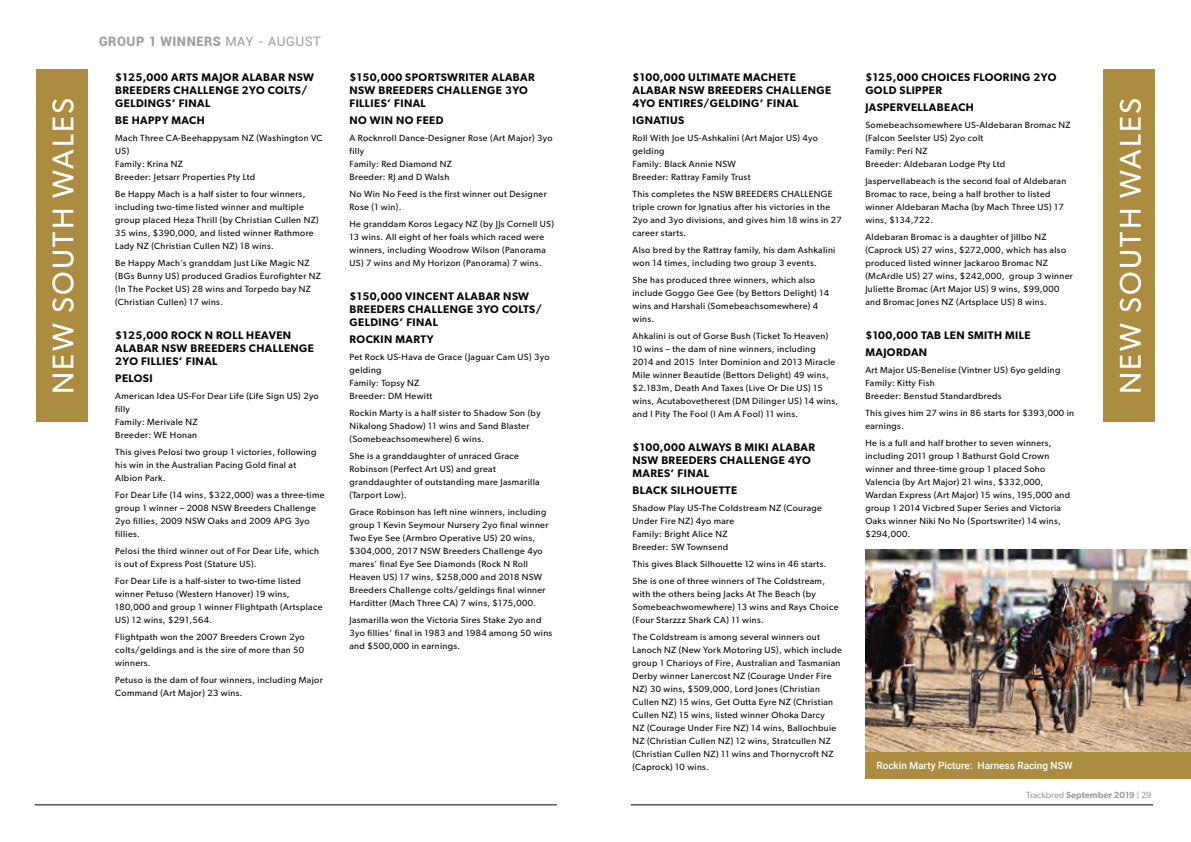
<style>
.page{position:relative;width:1191px;height:842px;background:#fff}
.page>*{position:absolute;margin:0;border:0;box-sizing:border-box;transform-origin:0 0}
.t1{font:30px "Gibson";letter-spacing:.075em;color:#fff}
.t2{font:900 13px "Roboto";letter-spacing:.04em;color:#9d9fa2}
.t3{font:600 11px/13px "Gibson";letter-spacing:.04em;color:#040503}
.t4{font:500 10px "Roboto";color:#fff}
.t5{font:9px/13px "Gibson";letter-spacing:.04em;color:#040503}
.t6{font:600 9px "Gibson";color:#9d9fa2}
.s1{font-weight:400}
</style>
<div class="page">
<hr style="left:631px;top:805px;width:522px;height:1px;background:#040503">
<hr style="left:35px;top:805px;width:522px;height:1px;background:#040503">
<div style="left:36px;top:70px;width:52px;height:352px;background:#ac8c40"></div>
<div style="left:1103px;top:70px;width:52px;height:352px;background:#ac8c40"></div>
<img style="left:865px;top:549px;width:326px;height:203px">
<div style="left:865px;top:752px;width:326px;height:27px;background:#ac8c40"></div>
<h2 class="t2" style="left:99px;top:32px;width:223px">GROUP 1 WINNERS <span class="s1">MAY - AUGUST</span></h2>
<p class="t3" style="left:115px;top:71px;width:200px">$125,000 ARTS MAJOR ALABAR NSW<br>BREEDERS CHALLENGE 2YO COLTS/<br>GELDINGS’ FINAL</p>
<p class="t3" style="left:115px;top:114px;width:91px">BE HAPPY MACH</p>
<p class="t5" style="left:115px;top:132px;width:209px">Mach Three CA-Beehappysam NZ (Washington VC<br>US)<br>Family: Krina NZ<br>Breeder: Jetsarr Properties Pty Ltd</p>
<p class="t5" style="left:115px;top:188px;width:205px">Be Happy Mach is a half sister to four winners, including two-time listed winner and multiple group placed Heza Thrill (by Christian Cullen NZ)<br>35 wins, $390,000, and listed winner Rathmore Lady NZ (Christian Cullen NZ) 18 wins.</p>
<p class="t5" style="left:115px;top:257px;width:207px">Be Happy Mach’s granddam Just Like Magic NZ (BGs Bunny US) produced Gradios Eurofighter NZ (In The Pocket US) 28 wins and Torpedo bay NZ (Christian Cullen) 17 wins.</p>
<p class="t3" style="left:115px;top:329px;width:200px">$125,000 ROCK N ROLL HEAVEN<br>ALABAR NSW BREEDERS CHALLENGE<br>2YO FILLIES’ FINAL</p>
<p class="t3" style="left:115px;top:372px;width:39px">PELOSI</p>
<p class="t5" style="left:115px;top:390px;width:205px">American Idea US-For Dear Life (Life Sign US) 2yo filly<br>Family: Merivale NZ<br>Breeder: WE Honan</p>
<p class="t5" style="left:115px;top:446px;width:203px">This gives Pelosi two group 1 victories, following his win in the Australian Pacing Gold final at<br>Albion Park.</p>
<p class="t5" style="left:115px;top:489px;width:211px">For Dear Life (14 wins, $322,000) was a three-time group 1 winner – 2008 NSW Breeders Challenge 2yo fillies, 2009 NSW Oaks and 2009 APG 3yo fillies.</p>
<p class="t5" style="left:115px;top:545px;width:205px">Pelosi the third winner out of For Dear Life, which is out of Express Post (Stature US).</p>
<p class="t5" style="left:115px;top:575px;width:209px">For Dear Life is a half-sister to two-time listed winner Petuso (Western Hanover) 19 wins, 180,000 and group 1 winner Flightpath (Artsplace US) 12 wins, $291,564.</p>
<p class="t5" style="left:115px;top:631px;width:191px;text-align:justify">Flightpath won the 2007 Breeders Crown 2yo colts/geldings and is the sire of more than 50 winners.</p>
<p class="t5" style="left:115px;top:673px;width:209px">Petuso is the dam of four winners, including Major<br>Command (Art Major) 23 wins.</p>
<p class="t3" style="left:349px;top:71px;width:187px">$150,000 SPORTSWRITER ALABAR<br>NSW BREEDERS CHALLENGE 3YO<br>FILLIES’ FINAL</p>
<p class="t3" style="left:349px;top:114px;width:95px">NO WIN NO FEED</p>
<p class="t5" style="left:349px;top:132px;width:204px">A Rocknroll Dance-Designer Rose (Art Major) 3yo filly<br>Family: Red Diamond NZ<br>Breeder: RJ and D Walsh</p>
<p class="t5" style="left:349px;top:188px;width:199px">No Win No Feed is the first winner out Designer<br>Rose (1 win).</p>
<p class="t5" style="left:349px;top:218px;width:206px">He granddam Koros Legacy NZ (by JJs Cornell US)<br>13 wins. All eight of her foals which raced were winners, including Woodrow Wilson (Panorama US) 7 wins and My Horizon (Panorama) 7 wins.</p>
<p class="t3" style="left:349px;top:290px;width:194px">$150,000 VINCENT ALABAR NSW<br>BREEDERS CHALLENGE 3YO COLTS/<br>GELDING’ FINAL</p>
<p class="t3" style="left:349px;top:333px;width:86px">ROCKIN MARTY</p>
<p class="t5" style="left:349px;top:351px;width:201px">Pet Rock US-Hava de Grace (Jaguar Cam US) 3yo gelding<br>Family: Topsy NZ<br>Breeder: DM Hewitt</p>
<p class="t5" style="left:349px;top:407px;width:193px">Rockin Marty is a half sister to Shadow Son (by<br>Nikalong Shadow) 11 wins and Sand Blaster (Somebeachsomewhere) 6 wins.</p>
<p class="t5" style="left:349px;top:450px;width:192px">She is a granddaughter of unraced Grace Robinson (Perfect Art US) and great granddaughter of outstanding mare Jasmarilla (Tarport Low).</p>
<p class="t5" style="left:349px;top:506px;width:200px">Grace Robinson has left nine winners, including group 1 Kevin Seymour Nursery 2yo final winner Two Eye See (Armbro Operative US) 20 wins, $304,000, 2017 NSW Breeders Challenge 4yo mares’ final Eye See Diamonds (Rock N Roll Heaven US) 17 wins, $258,000 and 2018 NSW Breeders Challenge colts/geldings final winner Harditter (Mach Three CA) 7 wins, $175,000.</p>
<p class="t5" style="left:349px;top:613px;width:204px">Jasmarilla won the Victoria Sires Stake 2yo and<br>3yo fillies’ final in 1983 and 1984 among 50 wins and $500,000 in earnings.</p>
<p class="t3" style="left:632px;top:71px;width:200px">$100,000 ULTIMATE MACHETE<br>ALABAR NSW BREEDERS CHALLENGE<br>4YO ENTIRES/GELDING’ FINAL</p>
<p class="t3" style="left:632px;top:114px;width:53px">IGNATIUS</p>
<p class="t5" style="left:632px;top:132px;width:187px">Roll With Joe US-Ashkalini (Art Major US) 4yo gelding<br>Family: Black Annie NSW<br>Breeder: Rattray Family Trust</p>
<p class="t5" style="left:632px;top:188px;width:211px">This completes the NSW BREEDERS CHALLENGE triple crown for Ignatius after his victories in the 2yo and 3yo divisions, and gives him 18 wins in 27 career starts.</p>
<p class="t5" style="left:632px;top:244px;width:204px">Also bred by the Rattray family, his dam Ashkalini won 14 times, including two group 3 events.</p>
<p class="t5" style="left:632px;top:274px;width:198px">She has produced three winners, which also include Goggo Gee Gee (by Bettors Delight) 14 wins and Harshali (Somebeachsomewhere) 4 wins.</p>
<p class="t5" style="left:632px;top:330px;width:207px">Ahkalini is out of Gorse Bush (Ticket To Heaven)<br>10 wins – the dam of nine winners, including 2014 and 2015 Inter Dominion and 2013 Miracle Mile winner Beautide (Bettors Delight) 49 wins, $2.183m, Death And Taxes (Live Or Die US) 15 wins, Acutabovetherest (DM Dilinger US) 14 wins, and I Pity The Fool (I Am A Fool) 11 wins.</p>
<p class="t3" style="left:632px;top:441px;width:184px">$100,000 ALWAYS B MIKI ALABAR<br>NSW BREEDERS CHALLENGE 4YO<br>MARES’ FINAL</p>
<p class="t3" style="left:632px;top:484px;width:106px">BLACK SILHOUETTE</p>
<p class="t5" style="left:632px;top:502px;width:191px">Shadow Play US-The Coldstream NZ (Courage<br>Under Fire NZ) 4yo mare<br>Family: Bright Alice NZ<br>Breeder: SW Townsend</p>
<p class="t5" style="left:632px;top:556px;width:196px;line-height:17px">This gives Black Silhouette 12 wins in 46 starts.<br>She is one of three winners of The Coldstream,</p>
<p class="t5" style="left:632px;top:588px;width:207px">with the others being Jacks At The Beach (by<br>Somebeachwomewhere) 13 wins and Rays Choice (Four Starzzz Shark CA) 11 wins.</p>
<p class="t5" style="left:632px;top:631px;width:211px">The Coldstream is among several winners out Lanoch NZ (New York Motoring US), which include group 1 Charioys of Fire, Australian and Tasmanian Derby winner Lanercost NZ (Courage Under Fire NZ) 30 wins, $509,000, Lord Jones (Christian Cullen NZ) 15 wins, Get Outta Eyre NZ (Christian Cullen NZ) 15 wins, listed winner Ohoka Darcy<br>NZ (Courage Under Fire NZ) 14 wins, Ballochbuie NZ (Christian Cullen NZ) 12 wins, Stratcullen NZ (Christian Cullen NZ) 11 wins and Thornycroft NZ (Caprock) 10 wins.</p>
<p class="t3" style="left:865px;top:71px;width:192px">$125,000 CHOICES FLOORING 2YO<br>GOLD SLIPPER</p>
<p class="t3" style="left:865px;top:101px;width:110px">JASPERVELLABEACH</p>
<p class="t5" style="left:865px;top:119px;width:207px">Somebeachsomewhere US-Aldebaran Bromac NZ (Falcon Seelster US) 2yo colt<br>Family: Peri NZ<br>Breeder: Aldebaran Lodge Pty Ltd</p>
<p class="t5" style="left:865px;top:175px;width:202px">Jaspervellabeach is the second foal of Aldebaran Bromac to race, being a half brother to listed winner Aldebaran Macha (by Mach Three US) 17 wins, $134,722.</p>
<p class="t5" style="left:865px;top:231px;width:209px">Aldebaran Bromac is a daughter of Jillbo NZ (Caprock US) 27 wins, $272,000, which has also produced listed winner Jackaroo Bromac NZ (McArdle US) 27 wins, $242,000, group 3 winner Juliette Bromac (Art Major US) 9 wins, $99,000 and Bromac Jones NZ (Artsplace US) 8 wins.</p>
<p class="t3" style="left:865px;top:327px;width:167px;line-height:17px">$100,000 TAB LEN SMITH MILE<br>MAJORDAN</p>
<p class="t5" style="left:865px;top:364px;width:196px">Art Major US-Benelise (Vintner US) 6yo gelding<br>Family: Kitty Fish<br>Breeder: Benstud Standardbreds</p>
<p class="t5" style="left:865px;top:407px;width:210px">This gives him 27 wins in 86 starts for $393,000 in earnings.</p>
<p class="t5" style="left:865px;top:437px;width:206px">He is a full and half brother to seven winners, including 2011 group 1 Bathurst Gold Crown winner and three-time group 1 placed Soho Valencia (by Art Major) 21 wins, $332,000, Wardan Express (Art Major) 15 wins, 195,000 and group 1 2014 Vicbred Super Series and Victoria Oaks winner Niki No No (Sportswriter) 14 wins, $294,000.</p>
<h1 class="t1" style="left:45px;top:394px;width:298px;rotate:-90deg">NEW SOUTH WALES</h1>
<h1 class="t1" style="left:1112px;top:394px;width:298px;rotate:-90deg">NEW SOUTH WALES</h1>
<p class="t4" style="left:876px;top:759px;width:198px">Rockin Marty Picture: Harness Racing NSW</p>
<p class="t6" style="left:1026px;top:789px;width:127px"><span class="s1">Trackbred</span> September 2019 <span class="s1">| 29</span></p>
</div>
